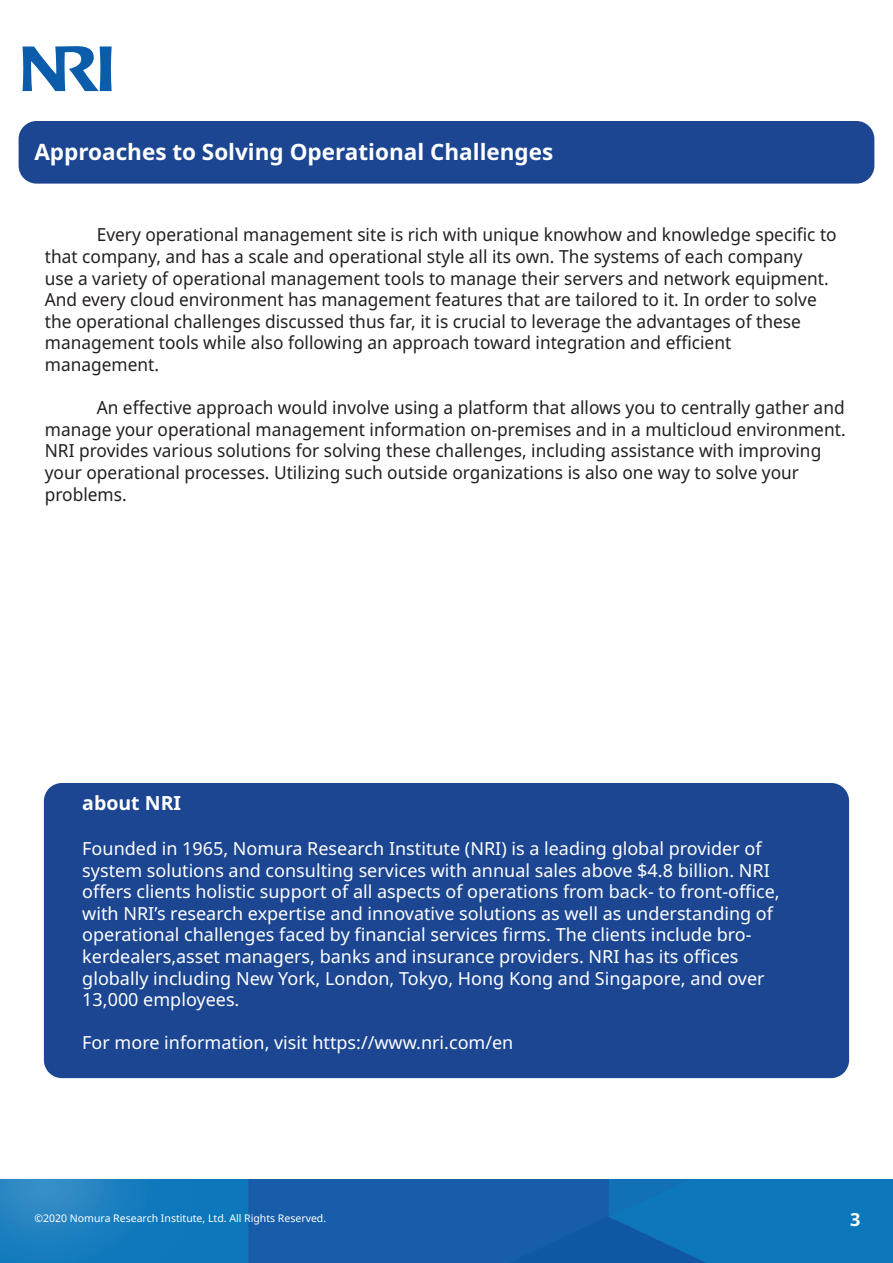
<style>
.page{position:relative;width:893px;height:1263px;background:#fff}
.page>*{position:absolute;margin:0;border:0;box-sizing:border-box;transform-origin:0 0}
.t1{font:700 22.5px "Noto Sans";color:#fff}
.t2{font:700 19.5px "Noto Sans";color:#fff}
.t3{font:18px/21.6px "Noto Sans";color:#231f20;scale:.96 1}
.t4{font:18px/21.6px "Noto Sans";color:#fff}
.t5{font:700 18px "Noto Sans";color:#fff}
.t6{font:10.5px "Noto Sans";color:#fff}
</style>
<div class="page">
<img style="left:0;top:1180px;width:893px;height:83px">
<div style="left:19px;top:121px;width:855px;height:63px;background:#1c4691;border-radius:18px"></div>
<div style="left:44px;top:783px;width:805px;height:295px;background:#1c4691;border-radius:18px"></div>
<svg style="left:23px;top:46px;width:89px;height:45px"></svg>
<p class="t1" style="left:34px;top:136px;width:520px">Approaches to Solving Operational Challenges</p>
<p class="t3" style="left:45px;top:225px;width:826px;text-indent:52px">Every operational management site is rich with unique knowhow and knowledge specific to that company, and has a scale and operational style all its own. The systems of each company<br>use a variety of operational management tools to manage their servers and network equipment.<br>And every cloud environment has management features that are tailored to it. In order to solve the operational challenges discussed thus far, it is crucial to leverage the advantages of these management tools while also following an approach toward integration and efficient management.</p>
<p class="t3" style="left:45px;top:397px;width:836px;text-indent:52px">An effective approach would involve using a platform that allows you to centrally gather and manage your operational management information on-premises and in a multicloud environment.<br>NRI provides various solutions for solving these challenges, including assistance with improving your operational processes. Utilizing such outside organizations is also one way to solve your problems.</p>
<p class="t2" style="left:82px;top:789px;width:100px">about NRI</p>
<p class="t4" style="left:82px;top:838px;width:699px">Founded in 1965, Nomura Research Institute (NRI) is a leading global provider of system solutions and consulting services with annual sales above $4.8 billion. NRI offers clients holistic support of all aspects of operations from back- to front-office, with NRI’s research expertise and innovative solutions as well as understanding of operational challenges faced by financial services firms. The clients include bro&shy;kerdealers,asset managers, banks and insurance providers. NRI has its offices globally including New York, London, Tokyo, Hong Kong and Singapore, and over 13,000 employees.</p>
<p class="t4" style="left:82px;top:1032px;width:433px">For more information, visit https://www.nri.com/en</p>
<p class="t6" style="left:34px;top:1211px;width:293px">©2020 Nomura Research Institute, Ltd. All Rights Reserved.</p>
<p class="t5" style="left:850px;top:1207px;width:12px">3</p>
</div>
